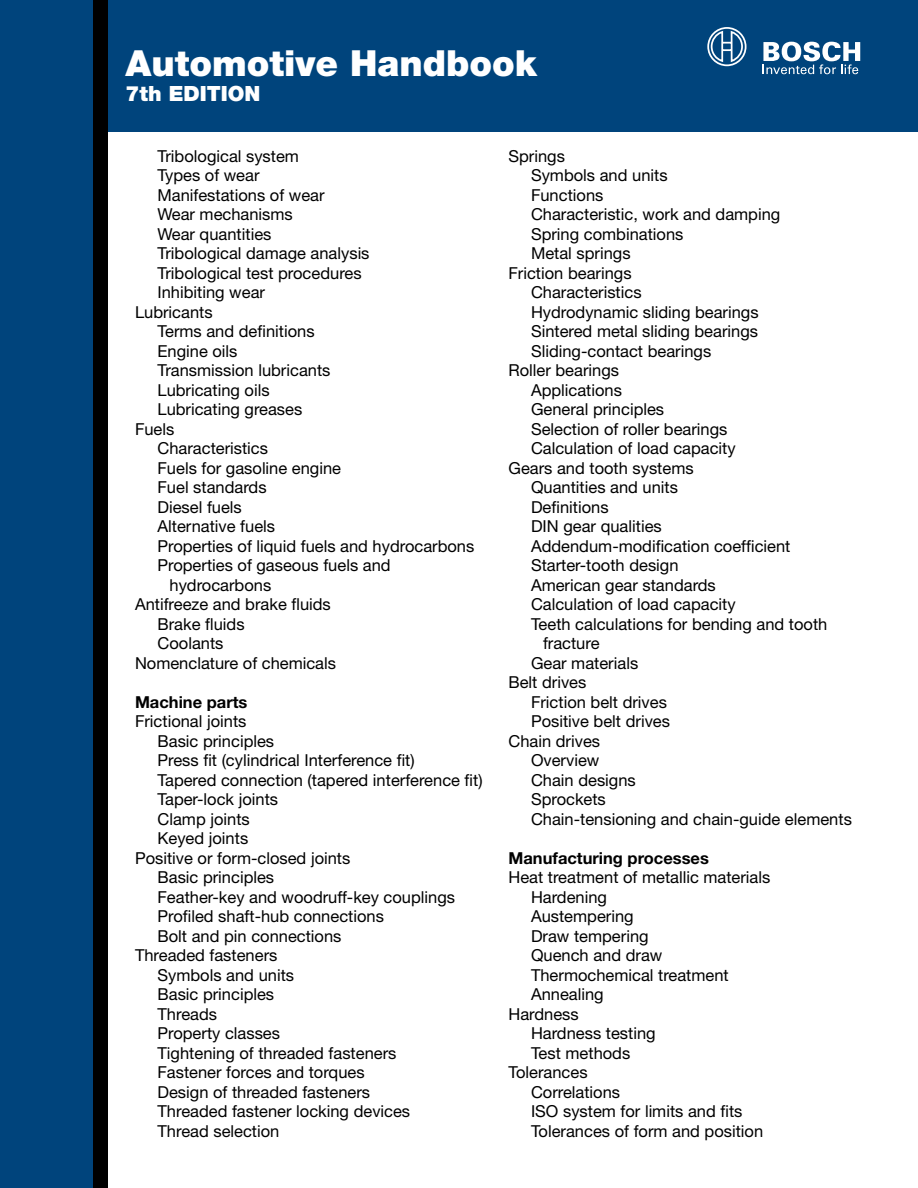
<style>
.page{position:relative;width:918px;height:1188px;background:#fff}
.page>*{position:absolute;margin:0;border:0;box-sizing:border-box;transform-origin:0 0}
.t1{font:900 36px "Helvetica Neue";color:#fff}
.t2{font:900 21px "Helvetica Neue";color:#fff}
.t3{font:16.5px "Helvetica Neue";color:#000}
.t4{font:700 16.5px "Helvetica Neue";color:#000}
</style>
<div class="page">
<div style="left:0;top:0;width:918px;height:132px;background:#00447c"></div>
<div style="left:0;top:0;width:108px;height:1188px;background:#00447c"></div>
<div style="left:93px;top:0;width:15px;height:1188px;background:#000"></div>
<svg style="left:763px;top:42px;width:97px;height:32px"></svg>
<svg style="left:707px;top:27px;width:40px;height:40px"></svg>
<h1 class="t1" style="left:126px;top:42px;width:413px">Automotive Handbook</h1>
<p class="t2" style="left:126px;top:81px;width:136px">7th EDITION</p>
<p class="t3" style="left:158px;top:146px;width:143px">Tribological system</p>
<p class="t3" style="left:158px;top:165px;width:104px">Types of wear</p>
<p class="t3" style="left:158px;top:185px;width:169px">Manifestations of wear</p>
<p class="t3" style="left:158px;top:204px;width:137px">Wear mechanisms</p>
<p class="t3" style="left:158px;top:224px;width:115px">Wear quantities</p>
<p class="t3" style="left:158px;top:243px;width:214px">Tribological damage analysis</p>
<p class="t3" style="left:158px;top:263px;width:206px">Tribological test procedures</p>
<p class="t3" style="left:158px;top:282px;width:109px">Inhibiting wear</p>
<p class="t3" style="left:135px;top:302px;width:79px">Lubricants</p>
<p class="t3" style="left:158px;top:321px;width:159px">Terms and definitions</p>
<p class="t3" style="left:158px;top:341px;width:82px">Engine oils</p>
<p class="t3" style="left:158px;top:360px;width:174px">Transmission lubricants</p>
<p class="t3" style="left:158px;top:380px;width:114px">Lubricating oils</p>
<p class="t3" style="left:158px;top:399px;width:146px">Lubricating greases</p>
<p class="t3" style="left:135px;top:419px;width:41px">Fuels</p>
<p class="t3" style="left:158px;top:438px;width:112px">Characteristics</p>
<p class="t3" style="left:158px;top:458px;width:185px">Fuels for gasoline engine</p>
<p class="t3" style="left:158px;top:477px;width:111px">Fuel standards</p>
<p class="t3" style="left:158px;top:497px;width:86px">Diesel fuels</p>
<p class="t3" style="left:158px;top:516px;width:119px">Alternative fuels</p>
<p class="t3" style="left:158px;top:536px;width:318px">Properties of liquid fuels and hydrocarbons</p>
<p class="t3" style="left:158px;top:555px;width:235px">Properties of gaseous fuels and</p>
<p class="t3" style="left:170px;top:575px;width:103px">hydrocarbons</p>
<p class="t3" style="left:135px;top:594px;width:197px">Antifreeze and brake fluids</p>
<p class="t3" style="left:158px;top:614px;width:89px">Brake fluids</p>
<p class="t3" style="left:158px;top:633px;width:67px">Coolants</p>
<p class="t3" style="left:135px;top:653px;width:203px">Nomenclature of chemicals</p>
<p class="t4" style="left:135px;top:691px;width:114px">Machine parts</p>
<p class="t3" style="left:135px;top:711px;width:113px">Frictional joints</p>
<p class="t3" style="left:158px;top:731px;width:118px">Basic principles</p>
<p class="t3" style="left:158px;top:750px;width:259px">Press fit (cylindrical Interference fit)</p>
<p class="t3" style="left:158px;top:770px;width:327px">Tapered connection (tapered interference fit)</p>
<p class="t3" style="left:158px;top:789px;width:122px">Taper-lock joints</p>
<p class="t3" style="left:158px;top:809px;width:94px">Clamp joints</p>
<p class="t3" style="left:158px;top:828px;width:92px">Keyed joints</p>
<p class="t3" style="left:135px;top:848px;width:217px">Positive or form-closed joints</p>
<p class="t3" style="left:158px;top:867px;width:118px">Basic principles</p>
<p class="t3" style="left:158px;top:887px;width:299px">Feather-key and woodruff-key couplings</p>
<p class="t3" style="left:158px;top:906px;width:228px">Profiled shaft-hub connections</p>
<p class="t3" style="left:158px;top:926px;width:185px">Bolt and pin connections</p>
<p class="t3" style="left:135px;top:945px;width:144px">Threaded fasteners</p>
<p class="t3" style="left:158px;top:965px;width:138px">Symbols and units</p>
<p class="t3" style="left:158px;top:984px;width:118px">Basic principles</p>
<p class="t3" style="left:158px;top:1004px;width:61px">Threads</p>
<p class="t3" style="left:158px;top:1023px;width:124px">Property classes</p>
<p class="t3" style="left:158px;top:1043px;width:240px">Tightening of threaded fasteners</p>
<p class="t3" style="left:158px;top:1062px;width:209px">Fastener forces and torques</p>
<p class="t3" style="left:158px;top:1082px;width:214px">Design of threaded fasteners</p>
<p class="t3" style="left:158px;top:1101px;width:254px">Threaded fastener locking devices</p>
<p class="t3" style="left:158px;top:1121px;width:123px">Thread selection</p>
<p class="t3" style="left:508px;top:146px;width:58px">Springs</p>
<p class="t3" style="left:531px;top:165px;width:138px">Symbols and units</p>
<p class="t3" style="left:531px;top:185px;width:74px">Functions</p>
<p class="t3" style="left:531px;top:204px;width:251px">Characteristic, work and damping</p>
<p class="t3" style="left:531px;top:224px;width:154px">Spring combinations</p>
<p class="t3" style="left:531px;top:243px;width:101px">Metal springs</p>
<p class="t3" style="left:508px;top:263px;width:125px">Friction bearings</p>
<p class="t3" style="left:531px;top:282px;width:112px">Characteristics</p>
<p class="t3" style="left:531px;top:302px;width:229px">Hydrodynamic sliding bearings</p>
<p class="t3" style="left:531px;top:321px;width:229px">Sintered metal sliding bearings</p>
<p class="t3" style="left:531px;top:341px;width:182px">Sliding-contact bearings</p>
<p class="t3" style="left:508px;top:360px;width:112px">Roller bearings</p>
<p class="t3" style="left:531px;top:380px;width:93px">Applications</p>
<p class="t3" style="left:531px;top:399px;width:135px">General principles</p>
<p class="t3" style="left:531px;top:419px;width:198px">Selection of roller bearings</p>
<p class="t3" style="left:531px;top:438px;width:206px">Calculation of load capacity</p>
<p class="t3" style="left:508px;top:458px;width:187px">Gears and tooth systems</p>
<p class="t3" style="left:531px;top:477px;width:149px">Quantities and units</p>
<p class="t3" style="left:531px;top:497px;width:79px">Definitions</p>
<p class="t3" style="left:531px;top:516px;width:132px">DIN gear qualities</p>
<p class="t3" style="left:531px;top:536px;width:261px">Addendum-modification coefficient</p>
<p class="t3" style="left:531px;top:555px;width:149px">Starter-tooth design</p>
<p class="t3" style="left:531px;top:575px;width:186px">American gear standards</p>
<p class="t3" style="left:531px;top:594px;width:206px">Calculation of load capacity</p>
<p class="t3" style="left:531px;top:614px;width:298px">Teeth calculations for bending and tooth</p>
<p class="t3" style="left:543px;top:633px;width:58px">fracture</p>
<p class="t3" style="left:531px;top:653px;width:109px">Gear materials</p>
<p class="t3" style="left:508px;top:672px;width:79px">Belt drives</p>
<p class="t3" style="left:531px;top:692px;width:137px">Friction belt drives</p>
<p class="t3" style="left:531px;top:711px;width:141px">Positive belt drives</p>
<p class="t3" style="left:508px;top:731px;width:93px">Chain drives</p>
<p class="t3" style="left:531px;top:750px;width:70px">Overview</p>
<p class="t3" style="left:531px;top:770px;width:106px">Chain designs</p>
<p class="t3" style="left:531px;top:789px;width:76px">Sprockets</p>
<p class="t3" style="left:531px;top:809px;width:322px">Chain-tensioning and chain-guide elements</p>
<p class="t4" style="left:508px;top:847px;width:202px">Manufacturing processes</p>
<p class="t3" style="left:508px;top:867px;width:263px">Heat treatment of metallic materials</p>
<p class="t3" style="left:531px;top:887px;width:78px">Hardening</p>
<p class="t3" style="left:531px;top:906px;width:104px">Austempering</p>
<p class="t3" style="left:531px;top:926px;width:119px">Draw tempering</p>
<p class="t3" style="left:531px;top:945px;width:133px">Quench and draw</p>
<p class="t3" style="left:531px;top:965px;width:199px">Thermochemical treatment</p>
<p class="t3" style="left:531px;top:984px;width:74px">Annealing</p>
<p class="t3" style="left:508px;top:1004px;width:72px">Hardness</p>
<p class="t3" style="left:531px;top:1023px;width:126px">Hardness testing</p>
<p class="t3" style="left:531px;top:1043px;width:101px">Test methods</p>
<p class="t3" style="left:508px;top:1062px;width:81px">Tolerances</p>
<p class="t3" style="left:531px;top:1082px;width:91px">Correlations</p>
<p class="t3" style="left:531px;top:1101px;width:213px">ISO system for limits and fits</p>
<p class="t3" style="left:531px;top:1121px;width:234px">Tolerances of form and position</p>
</div>
